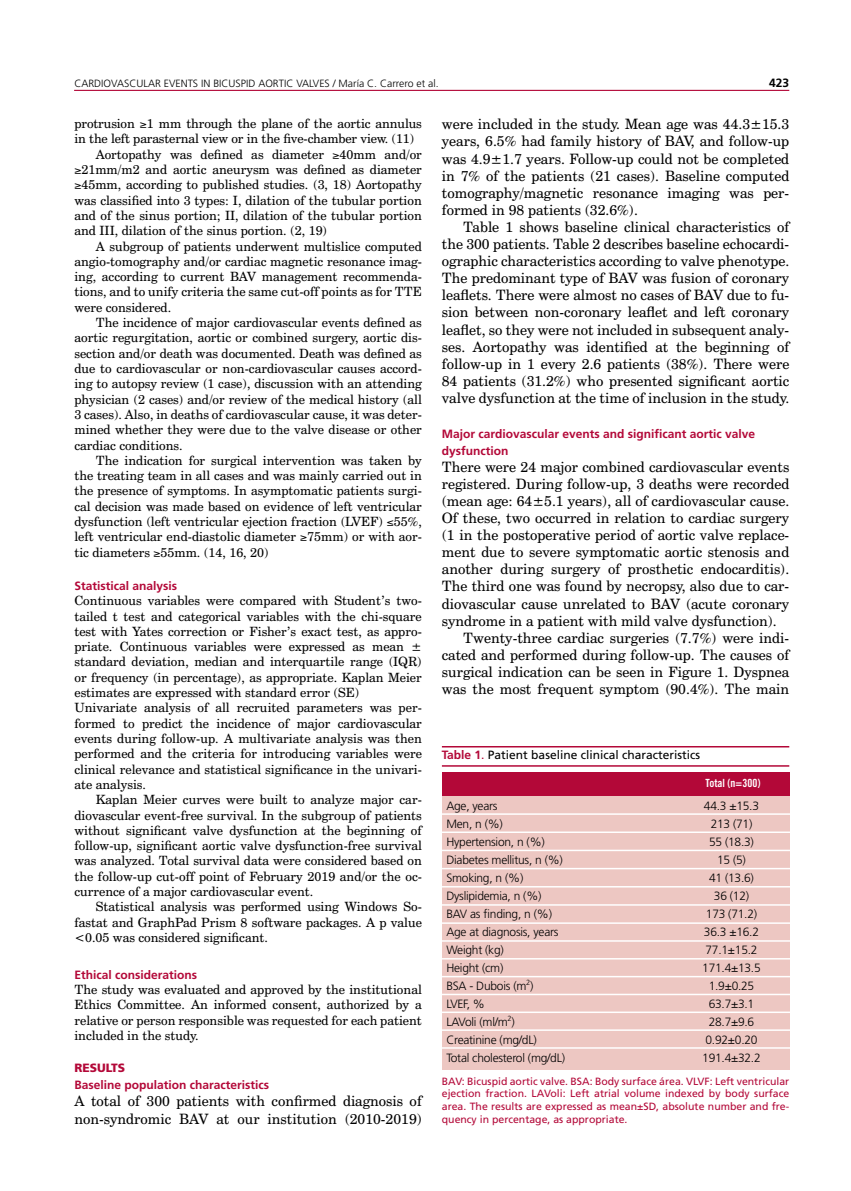
<style>
.page{position:relative;width:851px;height:1191px;background:#fff}
.page>*{position:absolute;margin:0;border:0;box-sizing:border-box;transform-origin:0 0}
.t1{font:14.25px/17.1px "Century Schoolbook BT";color:#000;text-align:justify}
.t2{font:12.75px/15.3px "Century Schoolbook BT";color:#000;text-align:justify}
.t3{font:300 12px/18px "Frutiger LT Std";letter-spacing:-.02em;color:#000}
.t4{font:700 12px/17.1px "Frutiger LT Std";color:#b30838}
.t5{font:12px "Frutiger LT Std";color:#000}
.t6{font:900 12px "Frutiger LT Std";color:#b30838}
.t7{font:700 12px "Frutiger LT Std";color:#000}
.t8{font:11.25px "Trade Gothic LT Std Bd Cn 20";color:#fff}
.t9{font:10.5px/12.6px "Frutiger LT Std";color:#b30838;text-align:justify}
.t10{font:300 10.5px "Frutiger LT Std";color:#000}
.s1{font-weight:700;color:#b30838}
.s2{color:#b30838}
</style>
<div class="page">
<hr style="left:74px;top:90px;width:715px;height:1px;background:#b30838">
<hr style="left:442px;top:765px;width:347px;height:1px;background:#b30838">
<hr style="left:442px;top:746px;width:347px;height:1px;background:#b30838">
<div style="left:442px;top:772px;width:347px;height:23px;background:#b30838"></div>
<div style="left:442px;top:795px;width:347px;height:274px;background:#edc7c2"></div>
<hr style="left:440px;top:904px;width:352px;height:1px;background:#fff">
<hr style="left:440px;top:976px;width:352px;height:1px;background:#fff">
<hr style="left:440px;top:1029px;width:352px;height:2px;background:#fff">
<hr style="left:440px;top:868px;width:352px;height:1px;background:#fff">
<hr style="left:440px;top:940px;width:352px;height:1px;background:#fff">
<hr style="left:439px;top:849px;width:352px;height:2px;background:#fff">
<hr style="left:439px;top:831px;width:352px;height:2px;background:#fff">
<hr style="left:439px;top:922px;width:352px;height:2px;background:#fff">
<hr style="left:439px;top:993px;width:352px;height:2px;background:#fff">
<hr style="left:439px;top:1047px;width:352px;height:1px;background:#fff">
<hr style="left:439px;top:886px;width:352px;height:1px;background:#fff">
<hr style="left:439px;top:958px;width:352px;height:1px;background:#fff">
<hr style="left:439px;top:1011px;width:352px;height:2px;background:#fff">
<hr style="left:441px;top:813px;width:349px;height:2px;background:#fff">
<p class="t10" style="left:74px;top:77px;width:365px">CARDIOVASCULAR EVENTS IN BICUSPID AORTIC VALVES / María C. Carrero et al.</p>
<p class="t7" style="left:769px;top:75px;width:22px">423</p>
<p class="t2" style="left:74px;top:116px;width:349px">protrusion ≥1 mm through the plane of the aortic annulus</p>
<p class="t2" style="left:74px;top:131px;width:341px">in the left parasternal view or in the five-chamber view. (11)</p>
<p class="t2" style="left:96px;top:146px;width:327px">Aortopathy was defined as diameter ≥40mm and/or</p>
<p class="t2" style="left:74px;top:162px;width:349px">≥21mm/m2 and aortic aneurysm was defined as diameter</p>
<p class="t2" style="left:74px;top:177px;width:349px">≥45mm, according to published studies. (3, 18) Aortopathy</p>
<p class="t2" style="left:74px;top:192px;width:349px">was classified into 3 types: I, dilation of the tubular portion</p>
<p class="t2" style="left:74px;top:207px;width:349px">and of the sinus portion; II, dilation of the tubular portion</p>
<p class="t2" style="left:74px;top:223px;width:254px">and III, dilation of the sinus portion. (2, 19)</p>
<p class="t2" style="left:96px;top:238px;width:327px">A subgroup of patients underwent multislice computed</p>
<p class="t2" style="left:74px;top:253px;width:349px">angio-tomography and/or cardiac magnetic resonance imag-</p>
<p class="t2" style="left:74px;top:269px;width:349px">ing, according to current BAV management recommenda-</p>
<p class="t2" style="left:74px;top:284px;width:349px">tions, and to unify criteria the same cut-off points as for TTE</p>
<p class="t2" style="left:74px;top:299px;width:98px">were considered.</p>
<p class="t2" style="left:96px;top:315px;width:327px">The incidence of major cardiovascular events defined as</p>
<p class="t2" style="left:74px;top:330px;width:349px">aortic regurgitation, aortic or combined surgery, aortic dis-</p>
<p class="t2" style="left:74px;top:345px;width:349px">section and/or death was documented. Death was defined as</p>
<p class="t2" style="left:74px;top:360px;width:349px">due to cardiovascular or non-cardiovascular causes accord-</p>
<p class="t2" style="left:74px;top:376px;width:349px">ing to autopsy review (1 case), discussion with an attending</p>
<p class="t2" style="left:74px;top:391px;width:349px">physician (2 cases) and/or review of the medical history (all</p>
<p class="t2" style="left:74px;top:406px;width:349px">3 cases). Also, in deaths of cardiovascular cause, it was deter-</p>
<p class="t2" style="left:74px;top:422px;width:349px">mined whether they were due to the valve disease or other</p>
<p class="t2" style="left:74px;top:437px;width:110px">cardiac conditions.</p>
<p class="t2" style="left:96px;top:452px;width:327px">The indication for surgical intervention was taken by</p>
<p class="t2" style="left:74px;top:468px;width:349px">the treating team in all cases and was mainly carried out in</p>
<p class="t2" style="left:74px;top:483px;width:349px">the presence of symptoms. In asymptomatic patients surgi-</p>
<p class="t2" style="left:74px;top:498px;width:349px">cal decision was made based on evidence of left ventricular</p>
<p class="t2" style="left:74px;top:513px;width:349px">dysfunction (left ventricular ejection fraction (LVEF) ≤55%,</p>
<p class="t2" style="left:74px;top:529px;width:349px">left ventricular end-diastolic diameter ≥75mm) or with aor-</p>
<p class="t2" style="left:74px;top:544px;width:196px">tic diameters ≥55mm. (14, 16, 20)</p>
<p class="t4" style="left:74px;top:577px;width:104px">Statistical analysis</p>
<p class="t2" style="left:74px;top:593px;width:349px;text-align:left">Continuous variables were compared with Student’s two&shy;tailed t test and categorical variables with the chi-square test with Yates correction or Fisher’s exact test, as appro&shy;priate. Continuous variables were expressed as mean ± standard deviation, median and interquartile range (IQR) or frequency (in percentage), as appropriate. Kaplan Meier estimates are expressed with standard error (SE)<br>Univariate analysis of all recruited parameters was per&shy;formed to predict the incidence of major cardiovascular events during follow-up. A multivariate analysis was then performed and the criteria for introducing variables were clinical relevance and statistical significance in the univari&shy;ate analysis.</p>
<p class="t2" style="left:74px;top:792px;width:349px;text-indent:21px">Kaplan Meier curves were built to analyze major car&shy;diovascular event-free survival. In the subgroup of patients without significant valve dysfunction at the beginning of follow-up, significant aortic valve dysfunction-free survival was analyzed. Total survival data were considered based on the follow-up cut-off point of February 2019 and/or the oc&shy;currence of a major cardiovascular event.</p>
<p class="t2" style="left:74px;top:899px;width:349px;text-indent:21px">Statistical analysis was performed using Windows So&shy;fastat and GraphPad Prism 8 software packages. A p value &lt;0.05 was considered significant.</p>
<p class="t4" style="left:74px;top:966px;width:124px">Ethical considerations</p>
<p class="t2" style="left:74px;top:981px;width:349px">The study was evaluated and approved by the institutional Ethics Committee. An informed consent, authorized by a relative or person responsible was requested for each patient included in the study.</p>
<p class="t6" style="left:74px;top:1060px;width:52px">RESULTS</p>
<p class="t4" style="left:74px;top:1076px;width:196px">Baseline population characteristics</p>
<p class="t1" style="left:74px;top:1092px;width:349px">A total of 300 patients with confirmed diagnosis of non-syndromic BAV at our institution (2010-2019)</p>
<p class="t1" style="left:442px;top:115px;width:349px">were included in the study. Mean age was 44.3±15.3 years, 6.5% had family history of BAV, and follow-up was 4.9±1.7 years. Follow-up could not be completed in 7% of the patients (21 cases). Baseline computed tomography/magnetic resonance imaging was per&shy;formed in 98 patients (32.6%).</p>
<p class="t1" style="left:442px;top:218px;width:349px;text-indent:21px">Table 1 shows baseline clinical characteristics of the 300 patients. Table 2 describes baseline echocardi&shy;ographic characteristics according to valve phenotype.<br>The predominant type of BAV was fusion of coronary leaflets. There were almost no cases of BAV due to fu&shy;sion between non-coronary leaflet and left coronary leaflet, so they were not included in subsequent analy&shy;ses. Aortopathy was identified at the beginning of follow-up in 1 every 2.6 patients (38%). There were 84 patients (31.2%) who presented significant aortic valve dysfunction at the time of inclusion in the study.</p>
<p class="t4" style="left:442px;top:425px;width:315px">Major cardiovascular events and significant aortic valve dysfunction</p>
<p class="t1" style="left:442px;top:458px;width:349px">There were 24 major combined cardiovascular events</p>
<p class="t1" style="left:442px;top:475px;width:349px">registered. During follow-up, 3 deaths were recorded</p>
<p class="t1" style="left:442px;top:492px;width:349px">(mean age: 64±5.1 years), all of cardiovascular cause.</p>
<p class="t1" style="left:442px;top:509px;width:349px">Of these, two occurred in relation to cardiac surgery</p>
<p class="t1" style="left:442px;top:526px;width:349px">(1 in the postoperative period of aortic valve replace-</p>
<p class="t1" style="left:442px;top:543px;width:349px">ment due to severe symptomatic aortic stenosis and</p>
<p class="t1" style="left:442px;top:560px;width:349px">another during surgery of prosthetic endocarditis).</p>
<p class="t1" style="left:442px;top:577px;width:349px">The third one was found by necropsy, also due to car-</p>
<p class="t1" style="left:442px;top:595px;width:349px">diovascular cause unrelated to BAV (acute coronary</p>
<p class="t1" style="left:442px;top:612px;width:336px">syndrome in a patient with mild valve dysfunction).</p>
<p class="t1" style="left:463px;top:629px;width:327px">Twenty-three cardiac surgeries (7.7%) were indi-</p>
<p class="t1" style="left:442px;top:646px;width:349px">cated and performed during follow-up. The causes of</p>
<p class="t1" style="left:442px;top:663px;width:349px">surgical indication can be seen in Figure 1. Dyspnea</p>
<p class="t1" style="left:442px;top:680px;width:349px">was the most frequent symptom (90.4%). The main</p>
<p class="t5" style="left:442px;top:748px;width:260px"><span class="s1">Table 1</span><span class="s2">.</span> Patient baseline clinical characteristics</p>
<p class="t8" style="left:705px;top:775px;width:57px">Total (n=300)</p>
<p class="t3" style="left:446px;top:796px;width:120px">Age, years<br>Men, n (%)<br>Hypertension, n (%)<br>Diabetes mellitus, n (%)<br>Smoking, n (%)<br>Dyslipidemia, n (%)<br>BAV as finding, n (%)<br>Age at diagnosis, years<br>Weight (kg)<br>Height (cm)<br>BSA - Dubois (m<sup>2</sup>)<br>LVEF, %<br>LAVoli (ml/m<sup>2</sup>)<br>Creatinine (mg/dL)<br>Total cholesterol (mg/dL)</p>
<p class="t3" style="left:702px;top:796px;width:60px;text-align:center">44.3 ±15.3<br>213 (71)<br>55 (18.3)<br>15 (5)<br>41 (13.6)<br>36 (12)<br>173 (71.2)<br>36.3 ±16.2<br>77.1±15.2<br>171.4±13.5<br>1.9±0.25<br>63.7±3.1<br>28.7±9.6<br>0.92±0.20<br>191.4±32.2</p>
<p class="t9" style="left:442px;top:1074px;width:349px">BAV: Bicuspid aortic valve. BSA: Body surface área. VLVF: Left ventricular ejection fraction. LAVoli: Left atrial volume indexed by body surface area. The results are expressed as mean±SD, absolute number and fre&shy;quency in percentage, as appropriate.</p>
</div>
